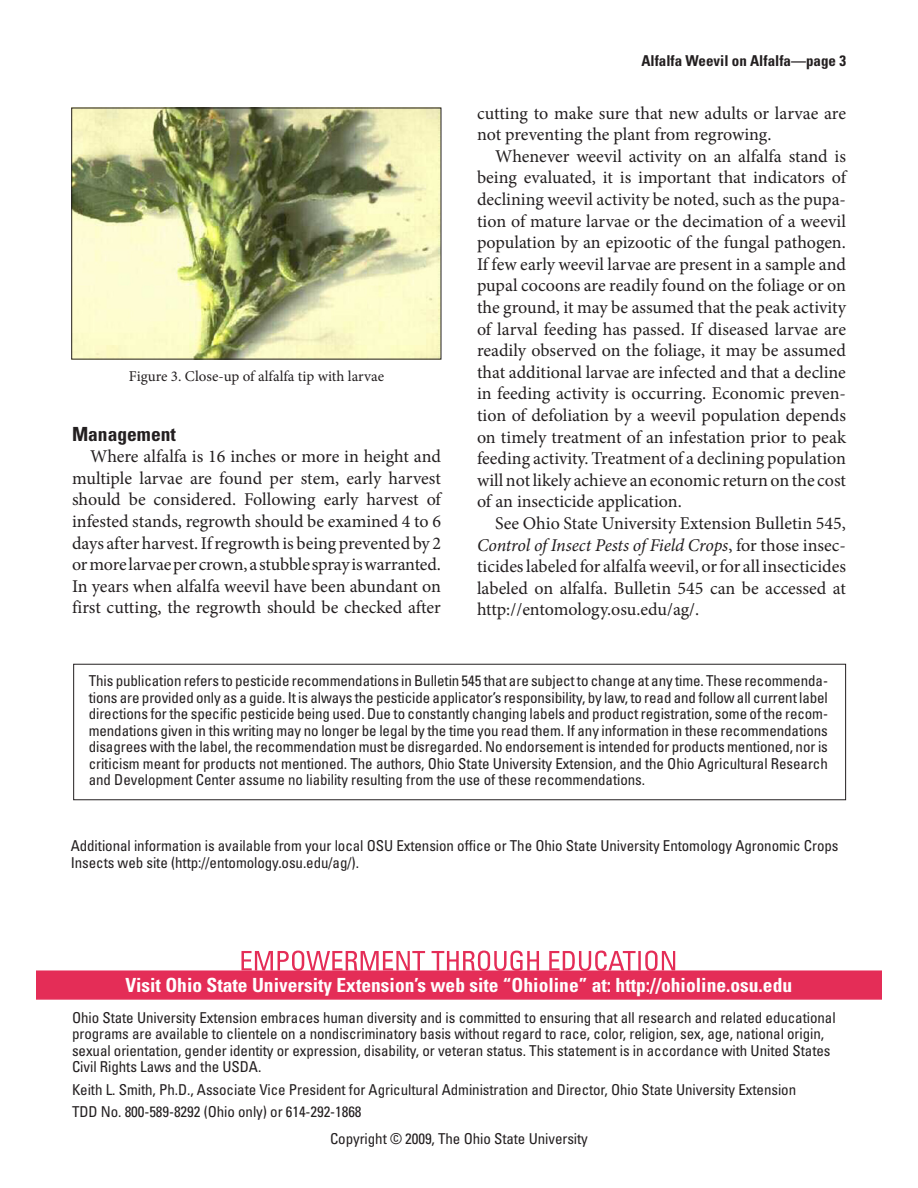
<style>
.page{position:relative;width:918px;height:1188px;background:#fff}
.page>*{position:absolute;margin:0;border:0;box-sizing:border-box;transform-origin:0 0}
.t1{font:700 condensed 19.5px "Univers";color:#fff}
.t2{font:700 condensed 19.5px "Univers";color:#231f20}
.Body{font:18px/21.6px "Minion Pro";color:#231f20;text-align:justify}
.copyright_and_discla{font:condensed 15px/16.5px "Univers";letter-spacing:-.005em;color:#231f20}
.t3{font:15px "Minion Pro";color:#231f20}
.t4{font:700 condensed 15px "Univers";color:#231f20}
.s1{font-style:italic}
</style>
<div class="page">
<div style="left:36px;top:970px;width:846px;height:30px;background:#e42d57;border:2px solid #e42d57"></div>
<svg style="left:242px;top:951px;width:433px;height:20px"></svg>
<img style="left:73px;top:110px;width:366px;height:248px">
<div style="left:71px;top:108px;width:370px;height:252px;border:1px solid #231f20"></div>
<div style="left:73px;top:664px;width:773px;height:136px;border:1px solid #231f20"></div>
<p class="t3" style="left:129px;top:366px;width:257px">Figure 3. Close-up of alfalfa tip with larvae</p>
<h3 class="t2" style="left:72px;top:422px;width:105px">Management</h3>
<p class="Body" style="left:72px;top:446px;width:371px;text-indent:18px">Where alfalfa is 16 inches or more in height and multiple larvae are found per stem, early harvest should be considered. Following early harvest of infested stands, regrowth should be examined 4 to 6 days after harvest. If regrowth is being prevented by 2 or more larvae per crown, a stubble spray is warranted.<br>In years when alfalfa weevil have been abundant on first cutting, the regrowth should be checked after</p>
<h3 class="t4" style="left:641px;top:51px;width:206px">Alfalfa Weevil on Alfalfa—page 3</h3>
<p class="Body" style="left:477px;top:102px;width:371px">cutting to make sure that new adults or larvae are not preventing the plant from regrowing.</p>
<p class="Body" style="left:477px;top:145px;width:371px;text-indent:18px">Whenever weevil activity on an alfalfa stand is being evaluated, it is important that indicators of declining weevil activity be noted, such as the pupa&shy;tion of mature larvae or the decimation of a weevil population by an epizootic of the fungal pathogen.<br>If few early weevil larvae are present in a sample and pupal cocoons are readily found on the foliage or on the ground, it may be assumed that the peak activity of larval feeding has passed. If diseased larvae are readily observed on the foliage, it may be assumed that additional larvae are infected and that a decline in feeding activity is occurring. Economic preven&shy;tion of defoliation by a weevil population depends on timely treatment of an infestation prior to peak feeding activity. Treatment of a declining population will not likely achieve an economic return on the cost of an insecticide application.</p>
<p class="Body" style="left:477px;top:512px;width:370px;text-indent:18px">See Ohio State University Extension Bulletin 545, <span class="s1">Control of Insect Pests of Field Crops</span>, for those insec&shy;ticides labeled for alfalfa weevil, or for all insecticides labeled on alfalfa. Bulletin 545 can be accessed at http://entomology.osu.edu/ag/.</p>
<p class="copyright_and_discla" style="left:89px;top:672px;width:741px;text-align:justify">This publication refers to pesticide recommendations in Bulletin 545 that are subject to change at any time. These recommenda&shy;tions are provided only as a guide. It is always the pesticide applicator’s responsibility, by law, to read and follow all current label directions for the specific pesticide being used. Due to constantly changing labels and product registration, some of the recom&shy;mendations given in this writing may no longer be legal by the time you read them. If any information in these recommendations disagrees with the label, the recommendation must be disregarded. No endorsement is intended for products mentioned, nor is criticism meant for products not mentioned. The authors, Ohio State University Extension, and the Ohio Agricultural Research and Development Center assume no liability resulting from the use of these recommendations.</p>
<p class="copyright_and_discla" style="left:71px;top:837px;width:769px">Additional information is available from your local OSU Extension office or The Ohio State University Entomology Agronomic Crops<br>Insects web site (http://entomology.osu.edu/ag/).</p>
<h3 class="t1" style="left:126px;top:973px;width:668px">Visit Ohio State University Extension’s web site “Ohioline” at: http://ohioline.osu.edu</h3>
<p class="copyright_and_discla" style="left:72px;top:1009px;width:765px">Ohio State University Extension embraces human diversity and is committed to ensuring that all research and related educational programs are available to clientele on a nondiscriminatory basis without regard to race, color, religion, sex, age, national origin, sexual orientation, gender identity or expression, disability, or veteran status. This statement is in accordance with United States Civil Rights Laws and the USDA.</p>
<p class="copyright_and_discla" style="left:72px;top:1081px;width:726px">Keith L. Smith, Ph.D., Associate Vice President for Agricultural Administration and Director, Ohio State University Extension</p>
<p class="copyright_and_discla" style="left:72px;top:1103px;width:291px">TDD No. 800-589-8292 (Ohio only) or 614-292-1868</p>
<p class="copyright_and_discla" style="left:330px;top:1130px;width:259px">Copyright © 2009, The Ohio State University</p>
</div>
